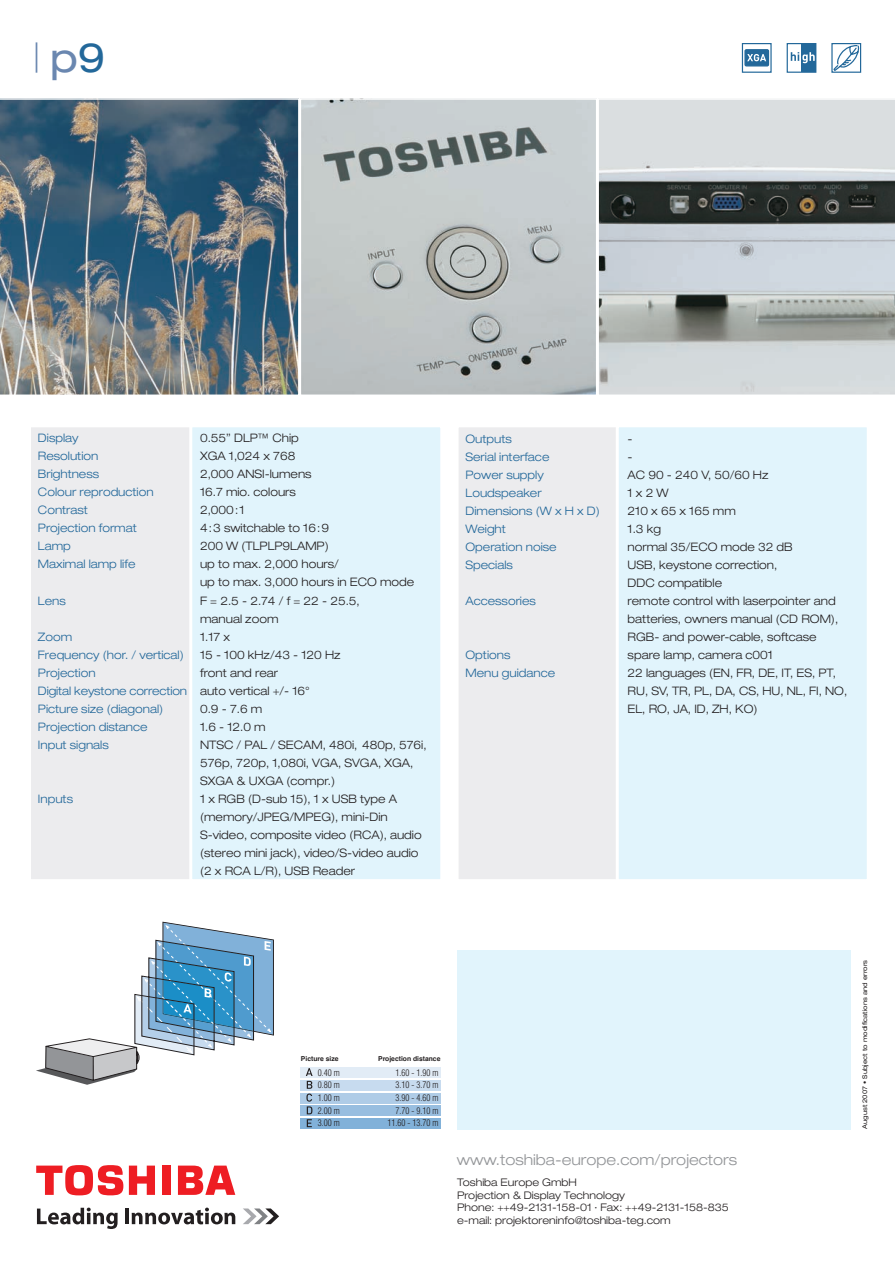
<style>
.page{position:relative;width:895px;height:1263px;background:#fff}
.page>*{position:absolute;margin:0;border:0;box-sizing:border-box;transform-origin:0 0}
.t1{font:100 expanded 40.5px "Helvetica Neue";color:#6a87b0}
.t2{font:300 expanded 15px "Helvetica Neue";color:#939598}
.t3{font:300 expanded 11.7px/18px "Helvetica Neue";color:#231f20}
.t4{font:300 expanded 11.7px/18px "Helvetica Neue";color:#23689a}
.t5{font:300 expanded 10.5px/12.6px "Helvetica Neue";color:#231f20}
.t6{font:300 condensed 9px/12.6px "Helvetica";color:#231f20;text-align:justify}
.t7{font:700 6.75px "Helvetica";color:#231f20}
.t8{font:expanded 6.45px "Helvetica Neue";color:#231f20}
.s1{font-weight:400}
.s2{font-weight:400;color:#23689a}
.s3{color:#231f20}
</style>
<div class="page">
<img style="left:302px;top:101px;width:292px;height:292px">
<svg style="left:0;top:98px;width:299px;height:297px;background:#5b717e"></svg>
<div style="left:299px;top:98px;width:298px;height:298px;border:2px solid #fff"></div>
<svg style="left:598px;top:99px;width:297px;height:296px;background:#b3b8ba"></svg>
<div style="left:458px;top:949px;width:393px;height:180px;background:#e1f4fc"></div>
<div style="left:300px;top:1117px;width:141px;height:11px;background:#81b1d9"></div>
<div style="left:300px;top:1066px;width:141px;height:11px;background:#e2ecf6"></div>
<div style="left:300px;top:1079px;width:141px;height:11px;background:#c7dbef"></div>
<div style="left:300px;top:1092px;width:141px;height:11px;background:#afcce7"></div>
<div style="left:300px;top:1105px;width:141px;height:11px;background:#98bee0"></div>
<svg style="left:306px;top:1068px;width:6px;height:58px"></svg>
<svg style="left:243px;top:1208px;width:36px;height:15px"></svg>
<svg style="left:37px;top:1207px;width:81px;height:21px"></svg>
<hr style="left:125px;top:1208px;width:4px;height:15px;background:#231f20">
<svg style="left:132px;top:1207px;width:103px;height:17px"></svg>
<div style="left:162px;top:1165px;width:8px;height:29px;background:#ee1d23"></div>
<svg style="left:129px;top:1165px;width:26px;height:29px"></svg>
<svg style="left:178px;top:1165px;width:57px;height:29px"></svg>
<svg style="left:36px;top:1165px;width:87px;height:30px"></svg>
<div style="left:831px;top:43px;width:30px;height:30px;border:1px solid #23689a"></div>
<div style="left:457px;top:426px;width:296px;height:454px;background:#ececee"></div>
<div style="left:455px;top:424px;width:299px;height:458px;border:3px solid #fff"></div>
<div style="left:30px;top:426px;width:296px;height:454px;background:#ececee"></div>
<div style="left:28px;top:424px;width:299px;height:458px;border:3px solid #fff"></div>
<div style="left:617px;top:426px;width:251px;height:454px;background:#e1f4fc"></div>
<div style="left:615px;top:424px;width:254px;height:458px;border:3px solid #fff"></div>
<div style="left:191px;top:426px;width:251px;height:454px;background:#e1f4fc"></div>
<div style="left:189px;top:424px;width:254px;height:458px;border:3px solid #fff"></div>
<div style="left:801px;top:43px;width:15px;height:29px;background:#23689a"></div>
<div style="left:786px;top:43px;width:30px;height:30px;border:1px solid #23689a"></div>
<svg style="left:790px;top:52px;width:24px;height:11px"></svg>
<div style="left:741px;top:43px;width:30px;height:30px;border:1px solid #23689a"></div>
<div style="left:745px;top:50px;width:23px;height:16px;background:#23689a"></div>
<div style="left:744px;top:49px;width:25px;height:17px;border:1px solid #23689a"></div>
<svg style="left:747px;top:54px;width:19px;height:8px"></svg>
<svg style="left:832px;top:44px;width:27px;height:28px"></svg>
<svg style="left:36px;top:921px;width:238px;height:163px"></svg>
<h1 class="t1" style="left:32px;top:43px;width:74px">| <span class="s1">p</span><span class="s2">9</span></h1>
<p class="t4" style="left:38px;top:430px;width:42px">Display</p>
<p class="t3" style="left:200px;top:430px;width:100px">0.55” DLP™ Chip</p>
<p class="t4" style="left:38px;top:448px;width:62px">Resolution</p>
<p class="t3" style="left:200px;top:448px;width:97px">XGA 1,024 x 768</p>
<p class="t4" style="left:38px;top:466px;width:63px">Brightness</p>
<p class="t3" style="left:200px;top:466px;width:113px">2,000 ANSI-lumens</p>
<p class="t4" style="left:38px;top:484px;width:117px">Colour reproduction</p>
<p class="t3" style="left:200px;top:484px;width:97px">16.7 mio. colours</p>
<p class="t4" style="left:38px;top:502px;width:51px">Contrast</p>
<p class="t3" style="left:200px;top:502px;width:46px">2,000:1</p>
<p class="t4" style="left:38px;top:520px;width:100px">Projection format</p>
<p class="t3" style="left:200px;top:520px;width:131px">4:3 switchable to 16:9</p>
<p class="t4" style="left:38px;top:538px;width:34px">Lamp</p>
<p class="t3" style="left:200px;top:538px;width:130px">200 W (TLPLP9LAMP)</p>
<p class="t4" style="left:38px;top:556px;width:99px">Maximal lamp life</p>
<p class="t3" style="left:200px;top:556px;width:216px">up to max. 2,000 hours/<br>up to max. 3,000 hours in ECO mode</p>
<p class="t4" style="left:38px;top:592px;width:29px">Lens</p>
<p class="t3" style="left:200px;top:592px;width:161px">F = 2.5 - 2.74 / f = 22 - 25.5, manual zoom</p>
<p class="t4" style="left:38px;top:628px;width:36px">Zoom</p>
<p class="t3" style="left:200px;top:628px;width:31px">1.17 x</p>
<p class="t4" style="left:38px;top:646px;width:147px">Frequency (hor. / vertical)</p>
<p class="t3" style="left:200px;top:646px;width:142px">15 - 100 kHz/43 - 120 Hz</p>
<p class="t4" style="left:38px;top:664px;width:59px">Projection</p>
<p class="t4" style="left:38px;top:664px;width:273px;text-indent:162px"><span class="s3">front and rear<br></span>Digital keystone correction <span class="s3">auto vertical +/- 16°<br></span>Picture size (diagonal)</p>
<p class="t3" style="left:200px;top:700px;width:64px">0.9 - 7.6 m</p>
<p class="t4" style="left:38px;top:718px;width:111px">Projection distance</p>
<p class="t3" style="left:200px;top:718px;width:67px">1.6 - 12.0 m</p>
<p class="t4" style="left:38px;top:736px;width:72px">Input signals</p>
<p class="t3" style="left:200px;top:736px;width:228px">NTSC / PAL / SECAM, 480i, 480p, 576i,<br>576p, 720p, 1,080i, VGA, SVGA, XGA,<br>SXGA &amp; UXGA (compr.)</p>
<p class="t4" style="left:38px;top:790px;width:37px">Inputs</p>
<p class="t3" style="left:200px;top:790px;width:223px">1 x RGB (D-sub 15), 1 x USB type A (memory/JPEG/MPEG), mini-Din S-video, composite video (RCA), audio (stereo mini jack), video/S-video audio (2 x RCA L/R), USB Reader</p>
<p class="t4" style="left:465px;top:431px;width:48px">Outputs</p>
<p class="t3" style="left:627px;top:431px;width:7px">-</p>
<p class="t4" style="left:465px;top:449px;width:85px">Serial interface</p>
<p class="t3" style="left:627px;top:449px;width:7px">-</p>
<p class="t4" style="left:465px;top:467px;width:80px">Power supply</p>
<p class="t3" style="left:627px;top:467px;width:142px">AC 90 - 240 V, 50/60 Hz</p>
<p class="t4" style="left:465px;top:485px;width:78px">Loudspeaker</p>
<p class="t3" style="left:627px;top:485px;width:43px">1 x 2 W</p>
<p class="t4" style="left:465px;top:503px;width:136px">Dimensions (W x H x D)</p>
<p class="t3" style="left:627px;top:503px;width:110px">210 x 65 x 165 mm</p>
<p class="t4" style="left:465px;top:521px;width:42px">Weight</p>
<p class="t3" style="left:627px;top:521px;width:35px">1.3 kg</p>
<p class="t4" style="left:465px;top:539px;width:93px">Operation noise</p>
<p class="t3" style="left:627px;top:539px;width:167px">normal 35/ECO mode 32 dB</p>
<p class="t4" style="left:465px;top:557px;width:49px">Specials</p>
<p class="t3" style="left:627px;top:557px;width:151px">USB, keystone correction,<br>DDC compatible</p>
<p class="t4" style="left:465px;top:593px;width:72px">Accessories</p>
<p class="t3" style="left:627px;top:593px;width:212px">remote control with laserpointer and batteries, owners manual (CD ROM),<br>RGB- and power-cable, softcase</p>
<p class="t4" style="left:465px;top:647px;width:46px">Options</p>
<p class="t3" style="left:627px;top:647px;width:147px">spare lamp, camera c001</p>
<p class="t4" style="left:465px;top:665px;width:91px">Menu guidance</p>
<p class="t3" style="left:627px;top:665px;width:221px">22 languages (EN, FR, DE, IT, ES, PT,<br>RU, SV, TR, PL, DA, CS, HU, NL, FI, NO,<br>EL, RO, JA, ID, ZH, KO)</p>
<p class="t7" style="left:301px;top:1055px;width:39px">Picture size</p>
<p class="t7" style="left:378px;top:1055px;width:64px">Projection distance</p>
<p class="t6" style="left:318px;top:1066px;width:23px">0.40 m 0.80 m 1.00 m 2.00 m 3.00 m</p>
<p class="t6" style="left:387px;top:1066px;width:52px;text-align:right">1.60 - 1.90 m<br>3.10 - 3.70 m<br>3.90 - 4.60 m<br>7.70 - 9.10 m<br>11.60 - 13.70 m</p>
<p class="t2" style="left:456px;top:1153px;width:282px">www.toshiba-europe.com/projectors</p>
<p class="t5" style="left:457px;top:1176px;width:273px">Toshiba Europe GmbH<br>Projection &amp; Display Technology<br>Phone: ++49-2131-158-01 · Fax: ++49-2131-158-835 e-mail: projektoreninfo@toshiba-teg.com</p>
<p class="t8" style="left:862px;top:1128px;width:170px;rotate:-90deg">August 2007 • Subject to modifications and errors</p>
</div>
